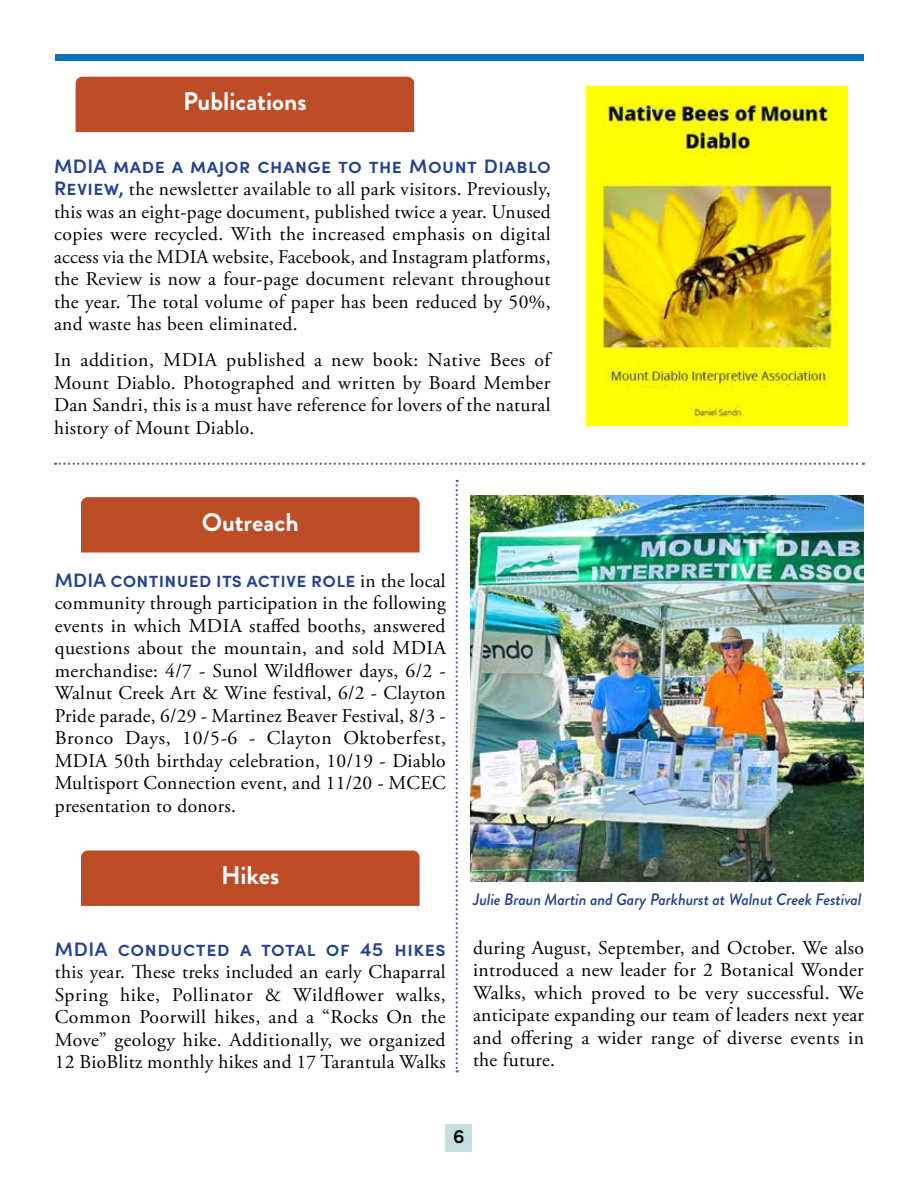
<style>
.page{position:relative;width:918px;height:1188px;background:#fff}
.page>*{position:absolute;margin:0;border:0;box-sizing:border-box;transform-origin:0 0}
.t1{font:700 25.5px "Brandon Grotesque";color:#fff}
.t2{font:19.5px/22.5px "Adobe Garamond Pro";letter-spacing:.02em;color:#000;text-align:justify}
.t3{font:600 19.5px "Sofia Pro";letter-spacing:.025em;color:#24428e}
.t4{font:600 19.5px "Sofia Pro";color:#000}
.t5{font:italic 500 16.5px "Brandon Grotesque";letter-spacing:-.01em;color:#24428e}
.s1{font-family:"Sofia Pro";font-weight:600;color:#24428e}
.s2{font-family:"Adobe Garamond Pro";font-weight:400;color:#000}
</style>
<div class="page">
<div style="left:446px;top:1125px;width:26px;height:27px;background:#c5e0dc"></div>
<div style="left:55px;top:54px;width:809px;height:6px;background:#0073bb"></div>
<img style="left:586px;top:86px;width:261px;height:339px">
<svg style="left:456px;top:480px;width:2px;height:592px"></svg>
<div style="left:76px;top:77px;width:338px;height:55px;background:#bd4d27"></div>
<div style="left:81px;top:497px;width:339px;height:56px;background:#bd4d27"></div>
<svg style="left:55px;top:463px;width:809px;height:2px"></svg>
<img style="left:471px;top:496px;width:393px;height:385px">
<div style="left:81px;top:851px;width:339px;height:55px;background:#bd4d27"></div>
<h1 class="t1" style="left:183px;top:84px;width:125px">Publications</h1>
<p class="t3" style="left:54px;top:151px;width:498px">MDIA made a major change to the Mount Diablo</p>
<p class="t2" style="left:54px;top:179px;width:498px"><span class="s1">Review,</span> the newsletter available to all park visitors. Previously, this was an eight-page document, published twice a year. Unused copies were recycled. With the increased emphasis on digital access via the MDIA website, Facebook, and Instagram platforms, the Review is now a four-page document relevant throughout the year. The total volume of paper has been reduced by 50%, and waste has been eliminated.</p>
<p class="t2" style="left:54px;top:350px;width:498px">In addition, MDIA published a new book: Native Bees of Mount Diablo. Photographed and written by Board Member Dan Sandri, this is a must have reference for lovers of the natural history of Mount Diablo.</p>
<h1 class="t1" style="left:202px;top:504px;width:98px">Outreach</h1>
<p class="t3" style="left:55px;top:565px;width:392px">MDIA continued its active role <span class="s2">in the local</span></p>
<p class="t2" style="left:55px;top:593px;width:393px">community through participation in the following events in which MDIA staffed booths, answered questions about the mountain, and sold MDIA merchandise: 4/7 - Sunol Wildflower days, 6/2 - Walnut Creek Art &amp; Wine festival, 6/2 - Clayton Pride parade, 6/29 - Martinez Beaver Festival, 8/3 - Bronco Days, 10/5-6 - Clayton Oktoberfest, MDIA 50th birthday celebration, 10/19 - Diablo Multisport Connection event, and 11/20 - MCEC presentation to donors.</p>
<h1 class="t1" style="left:221px;top:858px;width:60px">Hikes</h1>
<p class="t3" style="left:55px;top:934px;width:392px">MDIA conducted a total of 45 hikes</p>
<p class="t2" style="left:55px;top:962px;width:393px">this year. These treks included an early Chaparral Spring hike, Pollinator &amp; Wildflower walks, Common Poorwill hikes, and a “Rocks On the Move” geology hike. Additionally, we organized 12 BioBlitz monthly hikes and 17 Tarantula Walks</p>
<p class="t5" style="left:473px;top:887px;width:390px">Julie Braun Martin and Gary Parkhurst at Walnut Creek Festival</p>
<p class="t2" style="left:473px;top:937px;width:392px">during August, September, and October. We also introduced a new leader for 2 Botanical Wonder Walks, which proved to be very successful. We anticipate expanding our team of leaders next year and offering a wider range of diverse events in the future.</p>
<p class="t4" style="left:453px;top:1122px;width:13px">6</p>
</div>
